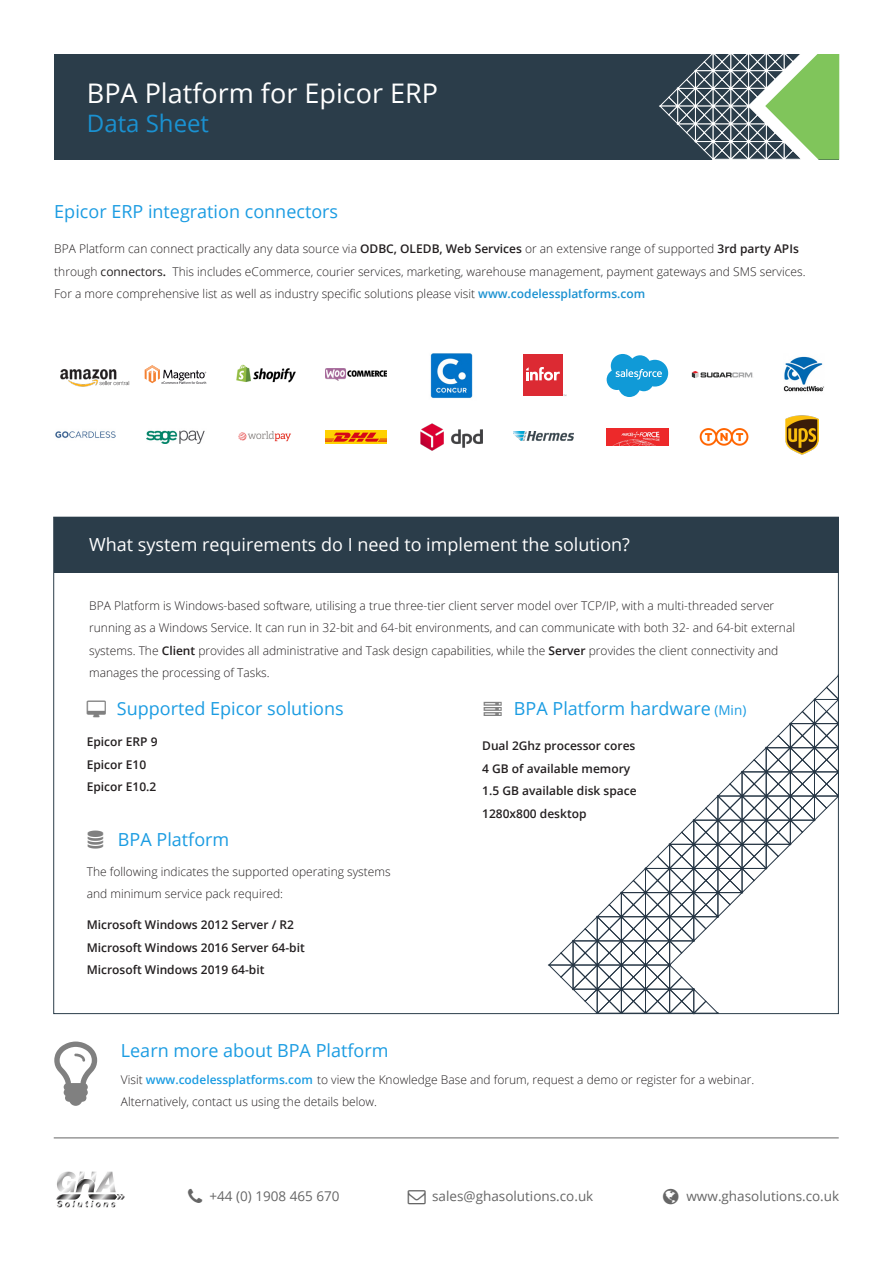
<style>
.page{position:relative;width:893px;height:1263px;background:#fff}
.page>*{position:absolute;margin:0;border:0;box-sizing:border-box;transform-origin:0 0}
.t1{font:27px "Open Sans";color:#fff}
.t2{font:24px "Open Sans";color:#1a91d1}
.t3{font:18px "Open Sans";color:#1b9ce2}
.t4{font:18px "Open Sans";color:#fff}
.t5{font:13.5px "Open Sans";color:#666}
.t6{font:300 12px/22.5px "Open Sans";color:#231f20}
.t7{font:600 12px "Open Sans";color:#231f20}
.s1{font-weight:600}
.s2{font-weight:400}
.s3{font-weight:600;color:#1a91d1}
.s4{font-size:13.5px}
.s5{font-weight:600;color:#1b9ce2}
</style>
<div class="page">
<hr style="left:54px;top:1137px;width:785px;height:1px;background:#666">
<svg style="left:145px;top:365px;width:61px;height:19px"></svg>
<img style="left:783px;top:356px;width:41px;height:36px">
<svg style="left:607px;top:354px;width:61px;height:43px"></svg>
<img style="left:236px;top:364px;width:60px;height:19px">
<img style="left:325px;top:368px;width:62px;height:13px">
<div style="left:523px;top:355px;width:39px;height:41px;background:#dc2a33"></div>
<svg style="left:526px;top:367px;width:34px;height:14px"></svg>
<svg style="left:692px;top:371px;width:61px;height:7px"></svg>
<svg style="left:548px;top:676px;width:289px;height:336px"></svg>
<div style="left:54px;top:517px;width:785px;height:55px;background:#2b3d4a"></div>
<img style="left:325px;top:430px;width:62px;height:14px">
<img style="left:421px;top:423px;width:61px;height:28px">
<img style="left:514px;top:431px;width:59px;height:10px">
<img style="left:607px;top:428px;width:61px;height:18px">
<img style="left:699px;top:428px;width:50px;height:18px">
<img style="left:786px;top:415px;width:33px;height:39px">
<img style="left:238px;top:431px;width:53px;height:11px">
<img style="left:146px;top:430px;width:59px;height:14px">
<img style="left:55px;top:431px;width:60px;height:7px">
<img style="left:430px;top:353px;width:43px;height:46px">
<img style="left:60px;top:369px;width:70px;height:18px">
<div style="left:54px;top:54px;width:785px;height:106px;background:#2b3d4a"></div>
<svg style="left:659px;top:54px;width:181px;height:106px"></svg>
<img style="left:56px;top:1171px;width:69px;height:37px">
<p class="t1" style="left:87px;top:75px;width:353px">BPA Platform for Epicor ERP</p>
<p class="t2" style="left:87px;top:107px;width:124px">Data Sheet</p>
<p class="t3" style="left:54px;top:199px;width:285px">Epicor ERP integration connectors</p>
<p class="t6" style="left:54px;top:237px;width:753px">BPA Platform can connect practically any data source via <span class="s1">ODBC, OLEDB, Web Services</span> or an extensive range of supported <span class="s1">3rd party APIs </span>through <span class="s2">connectors</span><span class="s1">.</span> This includes eCommerce, courier services, marketing, warehouse management, payment gateways and SMS services.<br>For a more comprehensive list as well as industry specific solutions please visit <span class="s3">www.codelessplatforms.com</span></p>
<p class="t4" style="left:89px;top:532px;width:542px">What system requirements do I need to implement the solution?</p>
<p class="t6" style="left:89px;top:594px;width:707px">BPA Platform is Windows-based software, utilising a true three-tier client server model over TCP/IP, with a multi-threaded server running as a Windows Service. It can run in 32-bit and 64-bit environments, and can communicate with both 32- and 64-bit external systems. The <span class="s1">Client</span> provides all administrative and Task design capabilities, while the <span class="s1">Server</span> provides the client connectivity and manages the processing of Tasks.</p>
<p class="t3" style="left:514px;top:696px;width:234px">BPA Platform hardware <span class="s4">(Min)</span></p>
<p class="t7" style="left:482px;top:738px;width:155px">Dual 2Ghz processor cores</p>
<p class="t7" style="left:482px;top:760px;width:150px">4 GB of available memory</p>
<p class="t7" style="left:482px;top:783px;width:156px">1.5 GB available disk space</p>
<p class="t7" style="left:482px;top:805px;width:106px">1280x800 desktop</p>
<p class="t3" style="left:118px;top:827px;width:113px">BPA Platform</p>
<p class="t3" style="left:117px;top:696px;width:228px">Supported Epicor solutions</p>
<p class="t7" style="left:87px;top:733px;width:72px">Epicor ERP 9</p>
<p class="t7" style="left:87px;top:756px;width:61px">Epicor E10</p>
<p class="t7" style="left:87px;top:778px;width:71px">Epicor E10.2</p>
<p class="t6" style="left:87px;top:859px;width:305px">The following indicates the supported operating systems and minimum service pack required:</p>
<p class="t7" style="left:87px;top:916px;width:209px">Microsoft Windows 2012 Server / R2</p>
<p class="t7" style="left:87px;top:939px;width:220px">Microsoft Windows 2016 Server 64-bit</p>
<p class="t7" style="left:87px;top:961px;width:179px">Microsoft Windows 2019 64-bit</p>
<p class="t3" style="left:121px;top:1038px;width:269px">Learn more about BPA Platform</p>
<p class="t6" style="left:121px;top:1068px;width:635px">Visit <span class="s5">www.codelessplatforms.com</span> to view the Knowledge Base and forum, request a demo or register for a webinar.</p>
<p class="t6" style="left:121px;top:1090px;width:258px">Alternatively, contact us using the details below.</p>
<p class="t5" style="left:209px;top:1186px;width:132px">+44 (0) 1908 465 670</p>
<p class="t5" style="left:432px;top:1186px;width:163px">sales@ghasolutions.co.uk</p>
<p class="t5" style="left:686px;top:1186px;width:154px">www.ghasolutions.co.uk</p>
</div>
